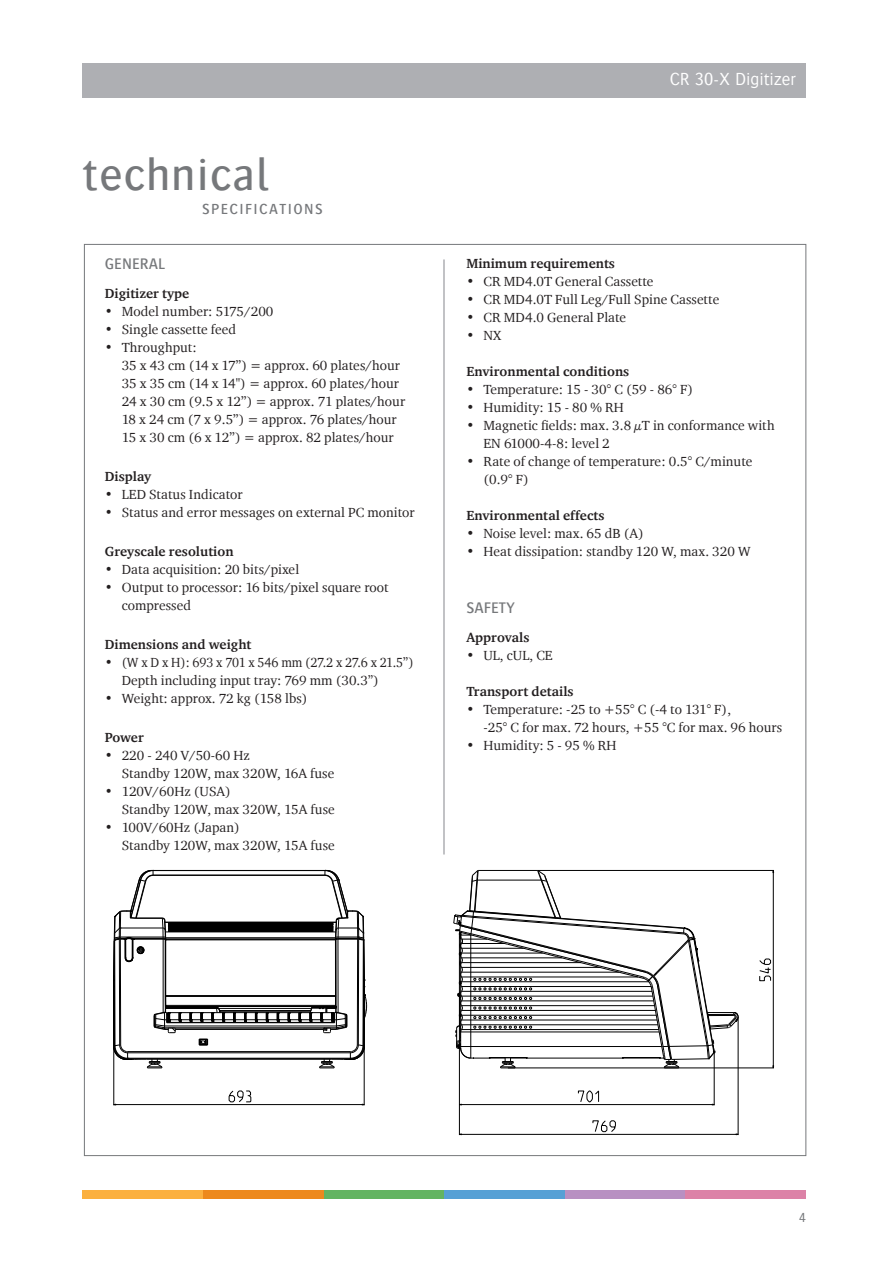
<style>
.page{position:relative;width:885px;height:1263px;background:#fff}
.page>*{position:absolute;margin:0;border:0;box-sizing:border-box;transform-origin:0 0}
.Subtitle{font:500 46.5px "Bosis For Agfa";letter-spacing:.03em;color:#76787b}
.banner_product_name{font:300 18px "Bosis For Agfa";color:#fff}
.Subtitle-2{font:500 15.75px "Bosis For Agfa";letter-spacing:.005em;color:#76787b}
.Subtitle-3{font:500 15px "Bosis For Agfa";letter-spacing:.1em;color:#76787b}
.Body_Bullet{font:13.5px/18px "Charter ITC For Agfa";letter-spacing:.005em;color:#231f20}
.Body_Bullet-2{font:700 13.5px "Charter IT Cfor Agfa";letter-spacing:.005em;color:#231f20}
.Body_Bullet-3{font:300 13.5px "Bosis For Agfa";color:#76787b}
</style>
<div class="page">
<div style="left:83px;top:1191px;width:120px;height:8px;background:#fbb03f"></div>
<div style="left:203px;top:1191px;width:121px;height:8px;background:#ed891d"></div>
<div style="left:324px;top:1191px;width:120px;height:8px;background:#63b461"></div>
<div style="left:444px;top:1191px;width:120px;height:8px;background:#56a0d5"></div>
<div style="left:564px;top:1191px;width:121px;height:8px;background:#b890c2"></div>
<div style="left:685px;top:1191px;width:120px;height:8px;background:#dc82a7"></div>
<div style="left:83px;top:64px;width:722px;height:34px;background:#aeafb3"></div>
<hr style="left:443px;top:259px;width:1px;height:595px;background:#aeafb3">
<svg style="left:83px;top:869px;width:711px;height:288px"></svg>
<hr style="left:113px;top:987px;width:1px;height:59px;background:#000">
<hr style="left:146px;top:1059px;width:185px;height:1px;background:#000">
<hr style="left:166px;top:940px;width:169px;height:1px;background:#000">
<hr style="left:165px;top:939px;width:170px;height:1px;background:#000">
<hr style="left:169px;top:931px;width:163px;height:1px;background:#000">
<hr style="left:169px;top:929px;width:163px;height:1px;background:#000">
<hr style="left:169px;top:928px;width:163px;height:1px;background:#000">
<hr style="left:169px;top:927px;width:163px;height:1px;background:#000">
<hr style="left:169px;top:926px;width:163px;height:1px;background:#000">
<hr style="left:169px;top:925px;width:163px;height:1px;background:#000">
<hr style="left:169px;top:924px;width:163px;height:1px;background:#000">
<hr style="left:169px;top:923px;width:163px;height:1px;background:#000">
<hr style="left:169px;top:922px;width:163px;height:1px;background:#000">
<svg style="left:199px;top:1039px;width:9px;height:7px"></svg>
<svg style="left:113px;top:1044px;width:49px;height:25px"></svg>
<hr style="left:152px;top:870px;width:174px;height:1px;background:#000">
<hr style="left:363px;top:986px;width:1px;height:60px;background:#000">
<hr style="left:364px;top:987px;width:1px;height:59px;background:#000">
<svg style="left:319px;top:1044px;width:46px;height:25px"></svg>
<svg style="left:453px;top:870px;width:285px;height:199px"></svg>
<svg style="left:365px;top:994px;width:2px;height:24px"></svg>
<svg style="left:154px;top:995px;width:193px;height:38px"></svg>
<svg style="left:324px;top:870px;width:41px;height:117px"></svg>
<svg style="left:113px;top:870px;width:57px;height:117px"></svg>
<p class="Subtitle" style="left:83px;top:150px;width:187px">technical</p>
<p class="Subtitle-3" style="left:202px;top:201px;width:122px">SPECIFICATIONS</p>
<p class="Subtitle-2" style="left:105px;top:255px;width:62px">GENERAL</p>
<p class="Body_Bullet-2" style="left:105px;top:285px;width:86px">Digitizer type</p>
<p class="Body_Bullet" style="left:105px;top:302px;width:170px">• Model number: 5175/200</p>
<p class="Body_Bullet" style="left:105px;top:320px;width:133px">• Single cassette feed</p>
<p class="Body_Bullet" style="left:105px;top:338px;width:93px">• Throughput:</p>
<p class="Body_Bullet" style="left:122px;top:356px;width:279px">35 x 43 cm (14 x 17”) = approx. 60 plates/hour</p>
<p class="Body_Bullet" style="left:122px;top:374px;width:278px">35 x 35 cm (14 x 14") = approx. 60 plates/hour</p>
<p class="Body_Bullet" style="left:122px;top:392px;width:285px">24 x 30 cm (9.5 x 12”) = approx. 71 plates/hour</p>
<p class="Body_Bullet" style="left:122px;top:410px;width:276px">18 x 24 cm (7 x 9.5”) = approx. 76 plates/hour</p>
<p class="Body_Bullet" style="left:122px;top:428px;width:273px">15 x 30 cm (6 x 12”) = approx. 82 plates/hour</p>
<p class="Body_Bullet-2" style="left:105px;top:468px;width:48px">Display</p>
<p class="Body_Bullet" style="left:105px;top:485px;width:139px">• LED Status Indicator</p>
<p class="Body_Bullet" style="left:105px;top:503px;width:311px">• Status and error messages on external PC monitor</p>
<p class="Body_Bullet-2" style="left:105px;top:543px;width:130px">Greyscale resolution</p>
<p class="Body_Bullet" style="left:105px;top:560px;width:196px">• Data acquisition: 20 bits/pixel</p>
<p class="Body_Bullet" style="left:122px;top:578px;width:268px;text-indent:-17px">• Output to processor: 16 bits/pixel square root compressed</p>
<p class="Body_Bullet-2" style="left:105px;top:636px;width:148px">Dimensions and weight</p>
<p class="Body_Bullet" style="left:105px;top:653px;width:310px">• (W x D x H): 693 x 701 x 546 mm (27.2 x 27.6 x 21.5”)</p>
<p class="Body_Bullet" style="left:122px;top:671px;width:258px">Depth including input tray: 769 mm (30.3”)</p>
<p class="Body_Bullet" style="left:105px;top:689px;width:204px">• Weight: approx. 72 kg (158 lbs)</p>
<p class="Body_Bullet-2" style="left:105px;top:729px;width:41px">Power</p>
<p class="Body_Bullet" style="left:105px;top:746px;width:146px">• 220 - 240 V/50-60 Hz</p>
<p class="Body_Bullet" style="left:122px;top:764px;width:214px">Standby 120W, max 320W, 16A fuse</p>
<p class="Body_Bullet" style="left:122px;top:782px;width:214px;text-indent:-17px">• 120V/60Hz (USA)<br>Standby 120W, max 320W, 15A fuse</p>
<p class="Body_Bullet" style="left:105px;top:818px;width:136px">• 100V/60Hz (Japan)</p>
<p class="Body_Bullet" style="left:122px;top:836px;width:214px">Standby 120W, max 320W, 15A fuse</p>
<p class="banner_product_name" style="left:669px;top:69px;width:127px">CR 30-X Digitizer</p>
<p class="Body_Bullet-2" style="left:466px;top:255px;width:150px">Minimum requirements</p>
<p class="Body_Bullet" style="left:466px;top:272px;width:189px">• CR MD4.0T General Cassette</p>
<p class="Body_Bullet" style="left:466px;top:290px;width:254px">• CR MD4.0T Full Leg/Full Spine Cassette</p>
<p class="Body_Bullet" style="left:466px;top:308px;width:161px">• CR MD4.0 General Plate</p>
<p class="Body_Bullet" style="left:466px;top:326px;width:36px">• NX</p>
<p class="Body_Bullet-2" style="left:466px;top:363px;width:164px">Environmental conditions</p>
<p class="Body_Bullet" style="left:466px;top:380px;width:228px">• Temperature: 15 - 30° C (59 - 86° F)</p>
<p class="Body_Bullet" style="left:466px;top:398px;width:159px">• Humidity: 15 - 80 % RH</p>
<p class="Body_Bullet" style="left:466px;top:416px;width:310px">• Magnetic fields: max. 3.8 µT in conformance with</p>
<p class="Body_Bullet" style="left:483px;top:434px;width:128px">EN 61000-4-8: level 2</p>
<p class="Body_Bullet" style="left:483px;top:452px;width:270px;text-indent:-17px">• Rate of change of temperature: 0.5° C/minute (0.9° F)</p>
<p class="Body_Bullet-2" style="left:466px;top:507px;width:140px">Environmental effects</p>
<p class="Body_Bullet" style="left:466px;top:524px;width:179px">• Noise level: max. 65 dB (A)</p>
<p class="Body_Bullet" style="left:466px;top:542px;width:285px">• Heat dissipation: standby 120 W, max. 320 W</p>
<p class="Subtitle-2" style="left:466px;top:599px;width:50px">SAFETY</p>
<p class="Body_Bullet-2" style="left:466px;top:629px;width:65px">Approvals</p>
<p class="Body_Bullet" style="left:466px;top:646px;width:88px">• UL, cUL, CE</p>
<p class="Body_Bullet-2" style="left:466px;top:683px;width:109px">Transport details</p>
<p class="Body_Bullet" style="left:466px;top:700px;width:266px">• Temperature: -25 to +55° C (-4 to 131° F),</p>
<p class="Body_Bullet" style="left:483px;top:718px;width:300px">-25° C for max. 72 hours, +55 °C for max. 96 hours</p>
<p class="Body_Bullet" style="left:466px;top:736px;width:152px">• Humidity: 5 - 95 % RH</p>
<p class="Body_Bullet-3" style="left:798px;top:1210px;width:8px">4</p>
</div>
